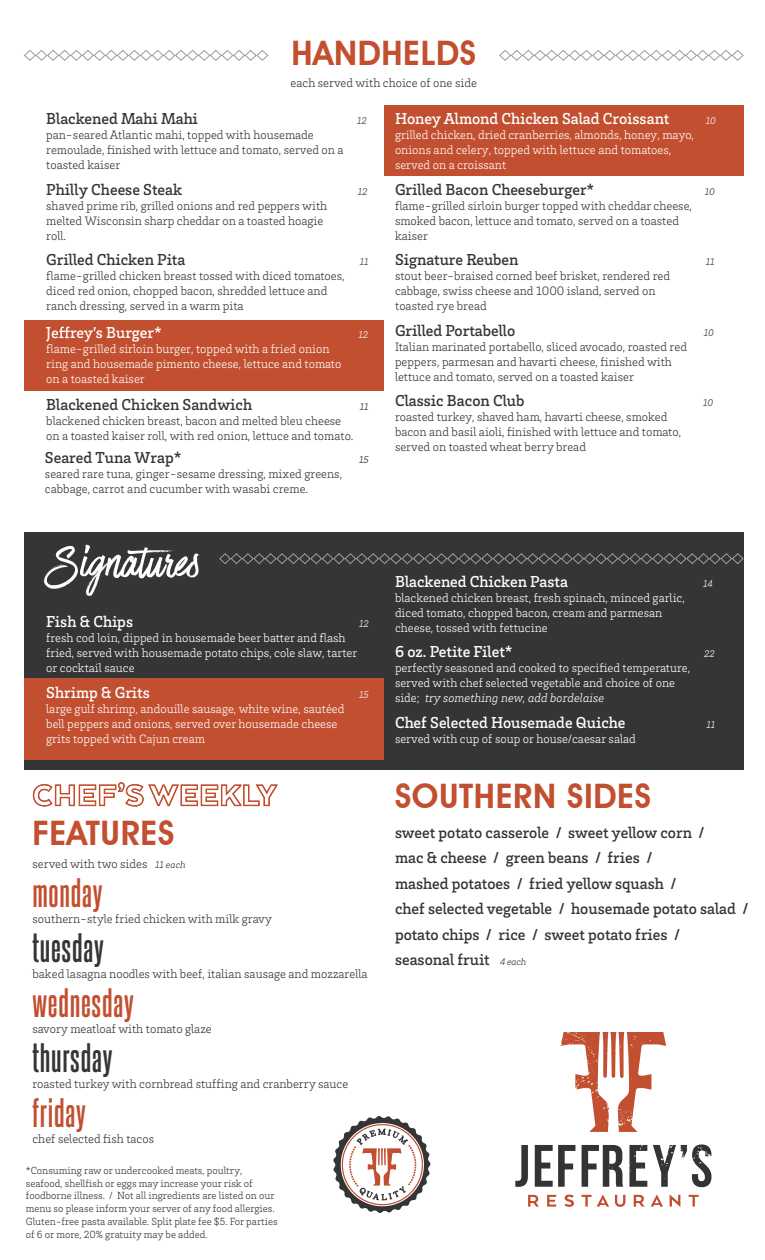
<style>
.page{position:relative;width:765px;height:1260px;background:#fff}
.page>*{position:absolute;margin:0;border:0;box-sizing:border-box;transform-origin:0 0}
.t1{font:51.12px "Have Heart One";color:#fff}
.t2{font:700 35px "Steelfish Rg";letter-spacing:.02em;color:#c24f30}
.t3{font:700 35px "Steelfish Rg";letter-spacing:.02em;color:#363536}
.t4{font:600 33.75px "Avant Garde IT Cby BT";letter-spacing:.02em;color:#c24f30}
.t5{font:500 16.25px/25.5px "Brix Slab";color:#363536}
.t6{font:500 16.25px "Brix Slab";color:#fff}
.t7{font:300 12.5px/15px "Brix Slab";color:#363536}
.t8{font:300 12.5px/15px "Brix Slab";color:#fff}
.t9{font:300 10.62px/12.8px "Brix Slab";color:#363536}
.t10{font:italic 300 10px "Brix Slab";color:#363536}
.t11{font:italic 300 10px "Brix Slab";color:#fff}
.t12{font:italic 300 10px "Brix Slab";color:#231f20}
.s1{font-style:italic;font-size:10px}
.s2{font-style:italic}
.s3{font-weight:300;font-style:italic;font-size:10px}
</style>
<div class="page">
<div style="left:24px;top:320px;width:360px;height:70px;background:#c24f30"></div>
<div style="left:384px;top:106px;width:360px;height:70px;background:#c24f30"></div>
<svg style="left:24px;top:50px;width:245px;height:11px"></svg>
<svg style="left:499px;top:50px;width:245px;height:11px"></svg>
<svg style="left:60px;top:327px;width:10px;height:11px"></svg>
<svg style="left:60px;top:782px;width:218px;height:25px"></svg>
<div style="left:24px;top:532px;width:720px;height:238px;background:#363536"></div>
<div style="left:24px;top:679px;width:360px;height:81px;background:#c24f30"></div>
<svg style="left:219px;top:553px;width:525px;height:11px"></svg>
<svg style="left:333px;top:1116px;width:98px;height:97px"></svg>
<svg style="left:528px;top:1195px;width:11px;height:12px"></svg>
<svg style="left:547px;top:1195px;width:9px;height:12px"></svg>
<svg style="left:564px;top:1195px;width:10px;height:12px"></svg>
<svg style="left:582px;top:1195px;width:27px;height:12px"></svg>
<svg style="left:615px;top:1195px;width:10px;height:12px"></svg>
<svg style="left:634px;top:1195px;width:10px;height:12px"></svg>
<svg style="left:651px;top:1195px;width:12px;height:12px"></svg>
<svg style="left:670px;top:1195px;width:11px;height:12px"></svg>
<svg style="left:689px;top:1195px;width:10px;height:12px"></svg>
<svg style="left:561px;top:1032px;width:105px;height:100px"></svg>
<svg style="left:515px;top:1145px;width:13px;height:42px"></svg>
<svg style="left:535px;top:1145px;width:40px;height:42px"></svg>
<svg style="left:582px;top:1145px;width:41px;height:42px"></svg>
<svg style="left:629px;top:1145px;width:18px;height:42px"></svg>
<svg style="left:653px;top:1144px;width:59px;height:43px"></svg>
<svg style="left:24px;top:330px;width:36px;height:477px"></svg>
<h3 class="t4" style="left:291px;top:32px;width:186px">HANDHELDS</h3>
<p class="t7" style="left:291px;top:74px;width:188px">each served with choice of one side</p>
<h3 class="t5" style="left:46px;top:105px;width:153px">Blackened Mahi Mahi</h3>
<p class="t10" style="left:357px;top:114px;width:11px">12</p>
<p class="t7" style="left:46px;top:127px;width:299px">pan-seared Atlantic mahi, topped with housemade remoulade, finished with lettuce and tomato, served on a toasted kaiser</p>
<h3 class="t5" style="left:46px;top:176px;width:138px">Philly Cheese Steak</h3>
<p class="t10" style="left:358px;top:185px;width:11px">12</p>
<p class="t7" style="left:46px;top:197px;width:282px">shaved prime rib, grilled onions and red peppers with melted Wisconsin sharp cheddar on a toasted hoagie roll.</p>
<h3 class="t5" style="left:46px;top:246px;width:141px">Grilled Chicken Pita</h3>
<p class="t10" style="left:360px;top:255px;width:10px">11</p>
<p class="t7" style="left:46px;top:268px;width:300px">flame-grilled chicken breast tossed with diced tomatoes, diced red onion, chopped bacon, shredded lettuce and ranch dressing, served in a warm pita</p>
<h3 class="t6" style="left:46px;top:322px;width:117px">J rey’s Burger*</h3>
<p class="t11" style="left:358px;top:328px;width:11px">12</p>
<p class="t8" style="left:46px;top:341px;width:297px">flame-grilled sirloin burger, topped with a fried onion ring and housemade pimento cheese, lettuce and tomato on a toasted kaiser</p>
<h3 class="t5" style="left:46px;top:391px;width:207px">Blackened Chicken Sandwich</h3>
<p class="t12" style="left:360px;top:400px;width:10px">11</p>
<p class="t7" style="left:46px;top:413px;width:309px">blackened chicken breast, bacon and melted bleu cheese on a toasted kaiser roll, with red onion, lettuce and tomato.</p>
<h3 class="t5" style="left:45px;top:444px;width:138px">Seared Tuna Wrap*</h3>
<p class="t12" style="left:359px;top:453px;width:11px">15</p>
<p class="t7" style="left:45px;top:466px;width:299px">seared rare tuna, ginger-sesame dressing, mixed greens, cabbage, carrot and cucumber with wasabi creme.</p>
<h1 class="t1" style="left:49px;top:535px;width:151px">Signatures</h1>
<h3 class="t6" style="left:46px;top:611px;width:88px">Fish &amp; Chips</h3>
<p class="t11" style="left:359px;top:617px;width:11px">12</p>
<p class="t8" style="left:46px;top:630px;width:313px">fresh cod loin, dipped in housemade beer batter and flash fried, served with housemade potato chips, cole slaw, tarter or cocktail sauce</p>
<h3 class="t6" style="left:46px;top:682px;width:105px">Shrimp &amp; Grits</h3>
<p class="t11" style="left:359px;top:688px;width:11px">15</p>
<p class="t8" style="left:46px;top:701px;width:300px">large gulf shrimp, andouille sausage, white wine, sautéed bell peppers and onions, served over housemade cheese grits topped with Cajun cream</p>
<h3 class="t4" style="left:32px;top:812px;width:143px">FEATURES</h3>
<h2 class="t2" style="left:32px;top:871px;width:72px">monday</h2>
<p class="t7" style="left:32px;top:911px;width:241px">southern-style fried chicken with milk gravy</p>
<h2 class="t3" style="left:32px;top:926px;width:73px">tuesday</h2>
<p class="t7" style="left:32px;top:966px;width:337px">baked lasagna noodles with beef, italian sausage and mozzarella</p>
<h2 class="t2" style="left:32px;top:981px;width:103px">wednesday</h2>
<p class="t7" style="left:32px;top:1021px;width:181px">savory meatloaf with tomato glaze</p>
<h2 class="t3" style="left:32px;top:1036px;width:81px">thursday</h2>
<p class="t7" style="left:32px;top:1076px;width:317px">roasted turkey with cornbread stuffing and cranberry sauce</p>
<h2 class="t2" style="left:32px;top:1091px;width:55px">friday</h2>
<p class="t7" style="left:32px;top:1131px;width:123px">chef selected fish tacos</p>
<p class="t7" style="left:32px;top:856px;width:155px">served with two sides <span class="s1">11 each</span></p>
<p class="t9" style="left:26px;top:1163px;width:253px">*Consuming raw or undercooked meats, poultry, seafood, shellfish or eggs may increase your risk of foodborne illness. / Not all ingredients are listed on our menu so please inform your server of any food allergies.<br>Gluten-free pasta available. Split plate fee $5. For parties of 6 or more, 20% gratuity may be added.</p>
<h3 class="t6" style="left:395px;top:108px;width:276px">Honey Almond Chicken Salad Croissant</h3>
<p class="t11" style="left:706px;top:114px;width:12px">10</p>
<p class="t8" style="left:395px;top:127px;width:301px">grilled chicken, dried cranberries, almonds, honey, mayo, onions and celery, topped with lettuce and tomatoes, served on a croissant</p>
<h3 class="t5" style="left:395px;top:176px;width:201px">Grilled Bacon Cheeseburger*</h3>
<p class="t10" style="left:705px;top:185px;width:12px">10</p>
<p class="t7" style="left:395px;top:197px;width:299px">flame-grilled sirloin burger topped with cheddar cheese, smoked bacon, lettuce and tomato, served on a toasted kaiser</p>
<h3 class="t5" style="left:395px;top:246px;width:125px">Signature Reuben</h3>
<p class="t10" style="left:706px;top:255px;width:10px">11</p>
<p class="t7" style="left:395px;top:268px;width:277px">stout beer-braised corned beef brisket, rendered red cabbage, swiss cheese and 1000 island, served on toasted rye bread</p>
<h3 class="t5" style="left:395px;top:317px;width:122px">Grilled Portabello</h3>
<p class="t10" style="left:704px;top:326px;width:12px">10</p>
<p class="t7" style="left:395px;top:338px;width:294px">Italian marinated portabello, sliced avocado, roasted red peppers, parmesan and havarti cheese, finished with lettuce and tomato, served on a toasted kaiser</p>
<h3 class="t5" style="left:395px;top:387px;width:131px">Classic Bacon Club</h3>
<p class="t10" style="left:703px;top:396px;width:12px">10</p>
<p class="t7" style="left:395px;top:409px;width:288px">roasted turkey, shaved ham, havarti cheese, smoked bacon and basil aioli, finished with lettuce and tomato, served on toasted wheat berry bread</p>
<h3 class="t6" style="left:395px;top:571px;width:175px">Blackened Chicken Pasta</h3>
<p class="t11" style="left:703px;top:577px;width:11px">14</p>
<p class="t8" style="left:395px;top:590px;width:291px">blackened chicken breast, fresh spinach, minced garlic, diced tomato, chopped bacon, cream and parmesan cheese, tossed with fettucine</p>
<h3 class="t6" style="left:395px;top:641px;width:119px">6 oz. Petite Filet*</h3>
<p class="t11" style="left:704px;top:647px;width:12px">22</p>
<p class="t8" style="left:395px;top:660px;width:297px">perfectly seasoned and cooked to specified temperature, served with chef selected vegetable and choice of one side; <span class="s2">try something new, add bordelaise</span></p>
<h3 class="t6" style="left:395px;top:712px;width:232px">Chef Selected Housemade Quiche</h3>
<p class="t11" style="left:707px;top:718px;width:10px">11</p>
<p class="t8" style="left:395px;top:731px;width:242px">served with cup of soup or house/caesar salad</p>
<h3 class="t4" style="left:395px;top:776px;width:258px">SOUTHERN SIDES</h3>
<h3 class="t5" style="left:395px;top:819px;width:355px">sweet potato casserole / sweet yellow corn /<br>mac &amp; cheese / green beans / fries /<br>mashed potatoes / fried yellow squash /<br>chef selected vegetable / housemade potato salad / potato chips / rice / sweet potato fries /<br>seasonal fruit <span class="s3">4 each</span></h3>
</div>
